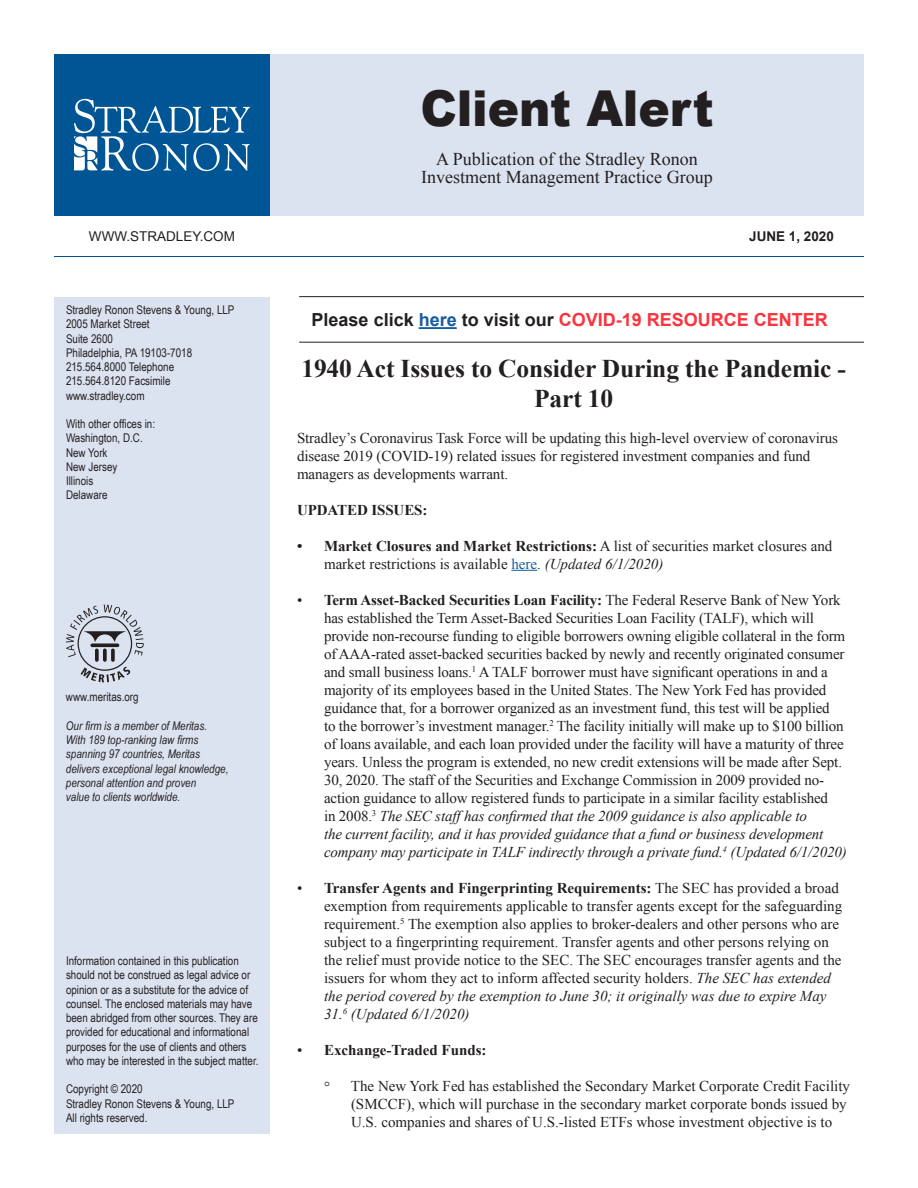
<style>
.page{position:relative;width:918px;height:1188px;background:#fff}
.page>*{position:absolute;margin:0;border:0;box-sizing:border-box;transform-origin:0 0}
.t1{font:900 49.5px "Arial";letter-spacing:-.005em;color:#231f20;scale:.95 1}
.t2{font:700 25.5px/30px "Times New Roman";letter-spacing:-.005em;color:#231f20;text-align:center}
.t3{font:18px "Times New Roman";color:#231f20}
.t4{font:700 18px "Arial";color:#fb333e}
.t5{font:15px/18px "Times New Roman";letter-spacing:-.01em;color:#231f20}
.t6{font:700 15px "Times New Roman";color:#231f20}
.t7{font:13.5px "Arial";color:#231f20}
.t8{font:700 13.5px "Arial";color:#231f20}
.t9{font:12px/14.2px "Arial Narrow";color:#231f20}
.t10{font:italic 12px/14.2px "Arial Narrow";color:#231f20}
.s1{color:#231f20}
.s2{color:#175d9e}
.s3{font-weight:700}
.s4{font-style:italic}
.s5{font-weight:400}
</style>
<div class="page">
<div style="left:54px;top:54px;width:216px;height:162px;background:#005594"></div>
<svg style="left:74px;top:99px;width:176px;height:72px"></svg>
<div style="left:54px;top:297px;width:216px;height:837px;background:#dce3f0"></div>
<div style="left:270px;top:54px;width:594px;height:162px;background:#dce3f0"></div>
<hr style="left:54px;top:256px;width:810px;height:1px;background:#005594">
<svg style="left:511px;top:570px;width:26px;height:1px"></svg>
<svg style="left:66px;top:604px;width:78px;height:78px"></svg>
<hr style="left:299px;top:342px;width:565px;height:1px;background:#231f20">
<hr style="left:419px;top:327px;width:38px;height:2px;background:#175d9e">
<hr style="left:299px;top:296px;width:565px;height:1px;background:#231f20">
<p class="t1" style="left:420px;top:72px;width:310px">Client Alert</p>
<p class="t3" style="left:436px;top:147px;width:263px">A Publication of the Stradley Ronon</p>
<p class="t3" style="left:421px;top:165px;width:293px">Investment Management Practice Group</p>
<p class="t7" style="left:89px;top:227px;width:148px">WWW.STRADLEY.COM</p>
<p class="t8" style="left:749px;top:227px;width:86px">JUNE 1, 2020</p>
<p class="t9" style="left:66px;top:302px;width:170px">Stradley Ronon Stevens &amp; Young, LLP</p>
<p class="t9" style="left:66px;top:317px;width:85px">2005 Market Street</p>
<p class="t9" style="left:66px;top:331px;width:49px">Suite 2600</p>
<p class="t9" style="left:66px;top:345px;width:128px">Philadelphia, PA 19103-7018</p>
<p class="t9" style="left:66px;top:359px;width:110px">215.564.8000 Telephone</p>
<p class="t9" style="left:66px;top:374px;width:106px">215.564.8120 Facsimile</p>
<p class="t9" style="left:66px;top:388px;width:80px">www.stradley.com</p>
<p class="t9" style="left:66px;top:416px;width:91px">With other offices in:</p>
<p class="t9" style="left:66px;top:431px;width:78px">Washington, D.C.</p>
<p class="t9" style="left:66px;top:445px;width:43px">New York</p>
<p class="t9" style="left:66px;top:459px;width:53px">New Jersey</p>
<p class="t9" style="left:66px;top:473px;width:29px">Illinois</p>
<p class="t9" style="left:66px;top:488px;width:43px">Delaware</p>
<p class="t9" style="left:66px;top:689px;width:74px">www.meritas.org</p>
<p class="t10" style="left:66px;top:718px;width:143px">Our firm is a member of Meritas.</p>
<p class="t10" style="left:66px;top:732px;width:164px">With 189 top-ranking law firms spanning 97 countries, Meritas delivers exceptional legal knowledge, personal attention and proven<br>value to clients worldwide.</p>
<p class="t9" style="left:66px;top:953px;width:194px">Information contained in this publication should not be construed as legal advice or opinion or as a substitute for the advice of counsel. The enclosed materials may have been abridged from other sources. They are provided for educational and informational purposes for the use of clients and others who may be interested in the subject matter.</p>
<p class="t9" style="left:66px;top:1082px;width:78px">Copyright © 2020</p>
<p class="t9" style="left:66px;top:1096px;width:170px">Stradley Ronon Stevens &amp; Young, LLP</p>
<p class="t9" style="left:66px;top:1110px;width:83px">All rights reserved.</p>
<p class="t4" style="left:312px;top:308px;width:518px"><span class="s1">Please click</span> <span class="s2">here</span> <span class="s1">to visit our</span> COVID-19 RESOURCE CENTER</p>
<p class="t2" style="left:301px;top:353px;width:546px">1940 Act Issues to Consider During the Pandemic -<br>Part 10</p>
<p class="t5" style="left:297px;top:428px;width:543px">Stradley’s Coronavirus Task Force will be updating this high-level overview of coronavirus disease 2019 (COVID-19) related issues for registered investment companies and fund managers as developments warrant.</p>
<p class="t6" style="left:297px;top:499px;width:132px">UPDATED ISSUES:</p>
<p class="t5" style="left:324px;top:536px;width:510px;text-indent:-27px"><span class="s3">• Market Closures and Market Restrictions:</span> A list of securities market closures and market restrictions is available <span class="s2">here</span>. <span class="s4">(Updated 6/1/2020)</span></p>
<p class="t5" style="left:324px;top:590px;width:524px;text-indent:-27px">• <span class="s3">Term Asset-Backed Securities Loan Facility:</span> The Federal Reserve Bank of New York has established the Term Asset-Backed Securities Loan Facility (TALF), which will provide non-recourse funding to eligible borrowers owning eligible collateral in the form of AAA-rated asset-backed securities backed by newly and recently originated consumer and small business loans.<sup>1</sup> A TALF borrower must have significant operations in and a majority of its employees based in the United States. The New York Fed has provided guidance that, for a borrower organized as an investment fund, this test will be applied<br>to the borrower’s investment manager.<sup>2</sup> The facility initially will make up to $100 billion of loans available, and each loan provided under the facility will have a maturity of three years. Unless the program is extended, no new credit extensions will be made after Sept.<br>30, 2020. The staff of the Securities and Exchange Commission in 2009 provided no&shy;action guidance to allow registered funds to participate in a similar facility established<br>in 2008.<sup>3</sup> <span class="s4">The SEC staff has confirmed that the 2009 guidance is also applicable to<br>the current facility, and it has provided guidance that a fund or business development company may participate in TALF indirectly through a private fund.</span><sup>4</sup> <span class="s4">(Updated 6/1/2020)</span></p>
<p class="t5" style="left:324px;top:878px;width:520px;text-indent:-27px">• <span class="s3">Transfer Agents and Fingerprinting Requirements:</span> The SEC has provided a broad exemption from requirements applicable to transfer agents except for the safeguarding requirement.<sup>5</sup> The exemption also applies to broker-dealers and other persons who are subject to a fingerprinting requirement. Transfer agents and other persons relying on the relief must provide notice to the SEC. The SEC encourages transfer agents and the issuers for whom they act to inform affected security holders. <span class="s4">The SEC has extended the period covered by the exemption to June 30; it originally was due to expire May 31.</span><sup>6</sup> <span class="s4">(Updated 6/1/2020)</span></p>
<p class="t6" style="left:297px;top:1039px;width:191px"><span class="s5">•</span> Exchange-Traded Funds:</p>
<p class="t5" style="left:324px;top:1078px;width:7px">°</p>
<p class="t5" style="left:351px;top:1076px;width:501px">The New York Fed has established the Secondary Market Corporate Credit Facility (SMCCF), which will purchase in the secondary market corporate bonds issued by<br>U.S. companies and shares of U.S.-listed ETFs whose investment objective is to</p>
</div>
